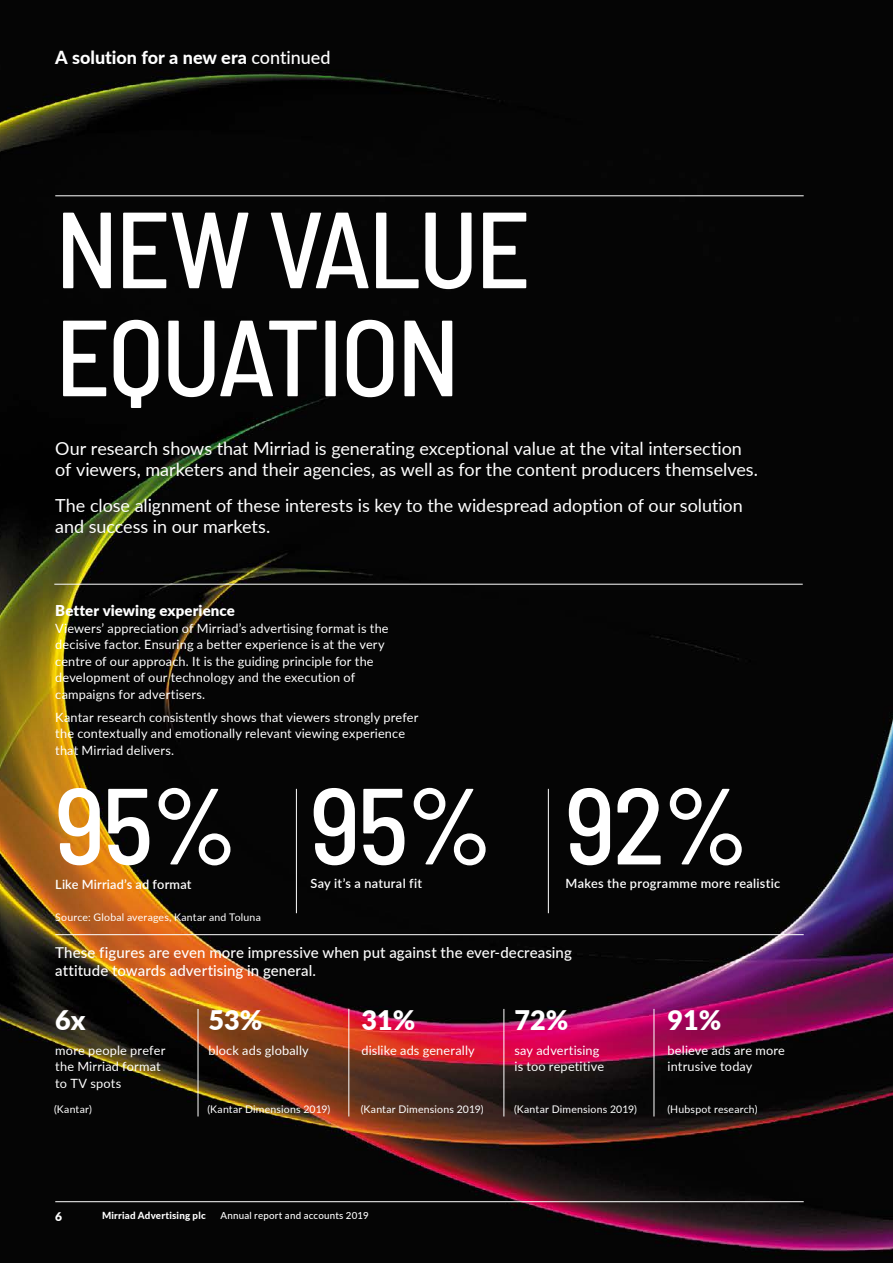
<style>
.page{position:relative;width:893px;height:1263px;background:#fff}
.page>*{position:absolute;margin:0;border:0;box-sizing:border-box;transform-origin:0 0}
.t1{font:500 semi-condensed 108px/108px "Barlow";letter-spacing:-.025em;color:#fff}
.t2{font:900 27px "Lato";color:#fff}
.t3{font:18px/21px "Lato";letter-spacing:-.005em;color:#fff}
.t4{font:800 18px "Lato";color:#fff}
.t5{font:500 15px/18px "Lato";letter-spacing:.005em;color:#fff}
.t6{font:900 15px "Lato";letter-spacing:.005em;color:#fff}
.t7{font:12.75px/16.5px "Lato";letter-spacing:.015em;color:#fff}
.t8{font:600 12.75px "Lato";letter-spacing:.02em;color:#fff}
.t9{font:900 12px "Lato";color:#fff}
.t10{font:10.5px "Lato";letter-spacing:.02em;color:#fff}
.t11{font:500 9.75px "Lato";letter-spacing:.025em;color:#fff}
.t12{font:800 9.75px "Lato";letter-spacing:.02em;color:#fff}
.s1{font-weight:500}
</style>
<div class="page">
<img style="left:0;top:0;width:893px;height:1263px">
<hr style="left:55px;top:1201px;width:749px;height:1px;background:#fff">
<hr style="left:55px;top:195px;width:749px;height:1px;background:#fff">
<hr style="left:548px;top:789px;width:1px;height:124px;background:#fff">
<hr style="left:296px;top:789px;width:1px;height:124px;background:#fff">
<hr style="left:198px;top:1009px;width:1px;height:107px;background:#fff">
<hr style="left:348px;top:1009px;width:1px;height:107px;background:#fff">
<hr style="left:503px;top:1009px;width:1px;height:107px;background:#fff">
<hr style="left:654px;top:1009px;width:1px;height:107px;background:#fff">
<hr style="left:55px;top:934px;width:749px;height:1px;background:#fff">
<hr style="left:54px;top:584px;width:749px;height:1px;background:#fff">
<h3 class="t4" style="left:55px;top:44px;width:277px">A solution for a new era <span class="s1">continued</span></h3>
<h1 class="t1" style="left:55px;top:187px;width:477px">NEW VALUE<br>EQUATION</h1>
<h3 class="t3" style="left:55px;top:437px;width:704px">Our research shows that Mirriad is generating exceptional value at the vital intersection of viewers, marketers and their agencies, as well as for the content producers themselves.</h3>
<h3 class="t3" style="left:55px;top:494px;width:689px">The close alignment of these interests is key to the widespread adoption of our solution and success in our markets.</h3>
<p class="t6" style="left:55px;top:599px;width:181px">Better viewing experience</p>
<p class="t7" style="left:55px;top:619px;width:335px">Viewers’ appreciation of Mirriad’s advertising format is the decisive factor. Ensuring a better experience is at the very centre of our approach. It is the guiding principle for the development of our technology and the execution of campaigns for advertisers.</p>
<p class="t7" style="left:55px;top:708px;width:365px">Kantar research consistently shows that viewers strongly prefer the contextually and emotionally relevant viewing experience that Mirriad delivers.</p>
<h1 class="t1" style="left:55px;top:763px;width:184px">95%</h1>
<p class="t8" style="left:55px;top:875px;width:138px">Like Mirriad’s ad format</p>
<p class="t10" style="left:55px;top:909px;width:207px">Source: Global averages, Kantar and Toluna</p>
<h1 class="t1" style="left:310px;top:763px;width:184px">95%</h1>
<p class="t8" style="left:310px;top:874px;width:113px">Say it’s a natural fit</p>
<h1 class="t1" style="left:566px;top:763px;width:185px">92%</h1>
<p class="t8" style="left:566px;top:874px;width:216px">Makes the programme more realistic</p>
<p class="t5" style="left:55px;top:943px;width:518px">These figures are even more impressive when put against the ever-decreasing attitude towards advertising in general.</p>
<h2 class="t2" style="left:55px;top:999px;width:32px">6x</h2>
<p class="t7" style="left:55px;top:1041px;width:112px">more people prefer the Mirriad format to TV spots</p>
<h2 class="t2" style="left:208px;top:999px;width:55px">53%</h2>
<p class="t7" style="left:208px;top:1041px;width:102px">block ads globally</p>
<h2 class="t2" style="left:361px;top:999px;width:55px">31%</h2>
<p class="t7" style="left:361px;top:1041px;width:115px">dislike ads generally</p>
<h2 class="t2" style="left:514px;top:999px;width:55px">72%</h2>
<p class="t7" style="left:514px;top:1041px;width:91px">say advertising is too repetitive</p>
<h2 class="t2" style="left:668px;top:999px;width:55px">91%</h2>
<p class="t7" style="left:668px;top:1041px;width:119px">believe ads are more intrusive today</p>
<p class="t10" style="left:54px;top:1101px;width:39px">(Kantar)</p>
<p class="t10" style="left:207px;top:1101px;width:124px">(Kantar Dimensions 2019)</p>
<p class="t10" style="left:361px;top:1101px;width:124px">(Kantar Dimensions 2019)</p>
<p class="t10" style="left:514px;top:1101px;width:124px">(Kantar Dimensions 2019)</p>
<p class="t10" style="left:667px;top:1101px;width:92px">(Hubspot research)</p>
<p class="t9" style="left:55px;top:1207px;width:8px">6</p>
<p class="t12" style="left:102px;top:1208px;width:105px">Mirriad Advertising plc</p>
<p class="t11" style="left:220px;top:1208px;width:150px">Annual report and accounts 2019</p>
</div>
